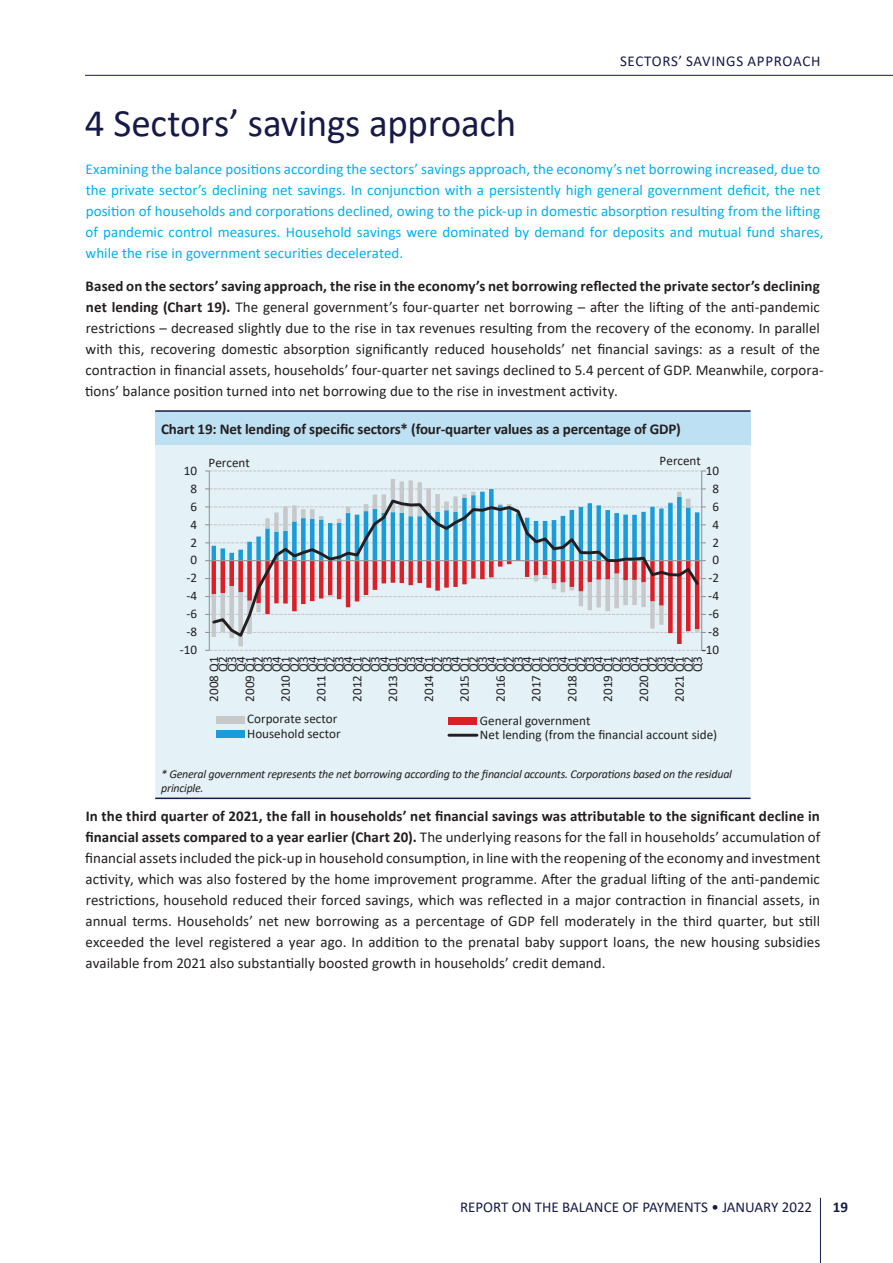
<style>
.page{position:relative;width:893px;height:1263px;background:#fff}
.page>*{position:absolute;margin:0;border:0;box-sizing:border-box;transform-origin:0 0}
.t1{font:39px "Calibri";letter-spacing:-.01em;color:#161a48}
.t2{font:15px/21px "Calibri";letter-spacing:.005em;color:#231f20}
.t3{font:15px/21px "Calibri";letter-spacing:.005em;color:#00b0ef}
.t4{font:700 15px "Calibri";letter-spacing:-.01em;color:#231f20}
.t5{font:15px "Calibri";color:#161a48}
.t6{font:15px "Calibri";letter-spacing:.045em;color:#161a48}
.t7{font:700 15px "Calibri";color:#161a48}
.t8{font:13.2px/14.4px "Calibri";color:#231f20}
.t9{font:13.05px/14.4px "Calibri";color:#231f20}
.t10{font:italic 12px/14.4px "Calibri";letter-spacing:-.02em;color:#231f20}
.s1{font-weight:700}
</style>
<div class="page">
<hr style="left:820px;top:1198px;width:1px;height:65px;background:#161a48">
<hr style="left:85px;top:75px;width:808px;height:1px;background:#161a48">
<div style="left:155px;top:411px;width:595px;height:34px;background:#bde1f2"></div>
<div style="left:155px;top:445px;width:595px;height:352px;background:#e4f2f8"></div>
<hr style="left:155px;top:797px;width:595px;height:2px;background:#161a48">
<hr style="left:155px;top:410px;width:595px;height:2px;background:#161a48">
<div style="left:212px;top:479px;width:487px;height:167px;background:#e4f2f8"></div>
<hr style="left:701px;top:471px;width:1px;height:179px;background:#939598">
<hr style="left:209px;top:471px;width:1px;height:179px;background:#939598">
<svg style="left:205px;top:650px;width:501px;height:1px"></svg>
<svg style="left:205px;top:488px;width:501px;height:156px;background:#dbe8ee"></svg>
<svg style="left:205px;top:470px;width:501px;height:1px"></svg>
<hr style="left:209px;top:560px;width:493px;height:1px;background:#939598">
<svg style="left:210px;top:498px;width:491px;height:141px;background:#bdc5d2"></svg>
<div style="left:216px;top:716px;width:28px;height:7px;background:#c7c8ca"></div>
<div style="left:216px;top:730px;width:28px;height:7px;background:#1a9cd8"></div>
<div style="left:449px;top:717px;width:28px;height:7px;background:#dc1f26"></div>
<hr style="left:449px;top:734px;width:28px;height:3px;background:#231f20">
<p class="t6" style="left:620px;top:51px;width:202px">SECTORS’ SAVINGS APPROACH</p>
<h1 class="t1" style="left:85px;top:96px;width:433px">4 Sectors’ savings approach</h1>
<p class="t3" style="left:86px;top:158px;width:739px">Examining the balance positions according the sectors’ savings approach, the economy’s net borrowing increased, due to the private sector’s declining net savings. In conjunction with a persistently high general government deficit, the net position of households and corporations declined, owing to the pick-up in domestic absorption resulting from the lifting of pandemic control measures. Household savings were dominated by demand for deposits and mutual fund shares, while the rise in government securities decelerated.</p>
<p class="t2" style="left:85px;top:275px;width:740px"><span class="s1">Based on the sectors’ saving approach, the rise in the economy’s net borrowing reflected the private sector’s declining net lending (Chart 19).</span> The general government’s four-quarter net borrowing – after the lifting of the anti-pandemic restrictions – decreased slightly due to the rise in tax revenues resulting from the recovery of the economy. In parallel with this, recovering domestic absorption significantly reduced households’ net financial savings: as a result of the contraction in financial assets, households’ four-quarter net savings declined to 5.4 percent of GDP. Meanwhile, corpora&shy;tions’ balance position turned into net borrowing due to the rise in investment activity.</p>
<p class="t4" style="left:161px;top:418px;width:521px">Chart 19: Net lending of specific sectors* (four-quarter values as a percentage of GDP)</p>
<p class="t9" style="left:184px;top:463px;width:15px">10</p>
<p class="t8" style="left:209px;top:455px;width:43px">Percent</p>
<p class="t8" style="left:660px;top:453px;width:43px">Percent</p>
<p class="t9" style="left:706px;top:463px;width:15px">10</p>
<p class="t9" style="left:190px;top:481px;width:8px">8</p>
<p class="t9" style="left:712px;top:481px;width:8px">8</p>
<p class="t9" style="left:190px;top:499px;width:8px">6</p>
<p class="t9" style="left:712px;top:499px;width:8px">6</p>
<p class="t9" style="left:190px;top:517px;width:8px">4</p>
<p class="t9" style="left:712px;top:517px;width:8px">4</p>
<p class="t9" style="left:190px;top:535px;width:8px">2</p>
<p class="t9" style="left:712px;top:535px;width:8px">2</p>
<p class="t8" style="left:190px;top:552px;width:8px">0</p>
<p class="t8" style="left:712px;top:552px;width:8px">0</p>
<p class="t9" style="left:186px;top:570px;width:12px">-2</p>
<p class="t9" style="left:708px;top:570px;width:12px">-2</p>
<p class="t8" style="left:186px;top:588px;width:12px">-4</p>
<p class="t8" style="left:708px;top:588px;width:12px">-4</p>
<p class="t9" style="left:186px;top:606px;width:12px">-6</p>
<p class="t9" style="left:708px;top:606px;width:12px">-6</p>
<p class="t8" style="left:186px;top:624px;width:12px">-8</p>
<p class="t8" style="left:708px;top:624px;width:12px">-8</p>
<p class="t9" style="left:180px;top:642px;width:19px">-10</p>
<p class="t9" style="left:702px;top:642px;width:19px">-10</p>
<p class="t9" style="left:206px;top:702px;width:46px;rotate:-90deg">2008 Q1</p>
<p class="t8" style="left:215px;top:672px;width:17px;rotate:-90deg">Q2</p>
<p class="t9" style="left:224px;top:672px;width:17px;rotate:-90deg">Q3</p>
<p class="t9" style="left:233px;top:672px;width:17px;rotate:-90deg">Q4</p>
<p class="t8" style="left:242px;top:702px;width:46px;rotate:-90deg">2009 Q1</p>
<p class="t9" style="left:251px;top:672px;width:17px;rotate:-90deg">Q2</p>
<p class="t9" style="left:260px;top:672px;width:17px;rotate:-90deg">Q3</p>
<p class="t8" style="left:269px;top:672px;width:17px;rotate:-90deg">Q4</p>
<p class="t9" style="left:278px;top:702px;width:46px;rotate:-90deg">2010 Q1</p>
<p class="t8" style="left:287px;top:672px;width:17px;rotate:-90deg">Q2</p>
<p class="t9" style="left:296px;top:672px;width:17px;rotate:-90deg">Q3</p>
<p class="t9" style="left:305px;top:672px;width:17px;rotate:-90deg">Q4</p>
<p class="t8" style="left:314px;top:702px;width:46px;rotate:-90deg">2011 Q1</p>
<p class="t9" style="left:323px;top:672px;width:17px;rotate:-90deg">Q2</p>
<p class="t9" style="left:332px;top:672px;width:17px;rotate:-90deg">Q3</p>
<p class="t8" style="left:341px;top:672px;width:17px;rotate:-90deg">Q4</p>
<p class="t9" style="left:350px;top:702px;width:46px;rotate:-90deg">2012 Q1</p>
<p class="t8" style="left:358px;top:672px;width:17px;rotate:-90deg">Q2</p>
<p class="t9" style="left:368px;top:672px;width:17px;rotate:-90deg">Q3</p>
<p class="t9" style="left:376px;top:672px;width:17px;rotate:-90deg">Q4</p>
<p class="t8" style="left:385px;top:702px;width:46px;rotate:-90deg">2013 Q1</p>
<p class="t9" style="left:394px;top:672px;width:17px;rotate:-90deg">Q2</p>
<p class="t9" style="left:403px;top:672px;width:17px;rotate:-90deg">Q3</p>
<p class="t8" style="left:412px;top:672px;width:17px;rotate:-90deg">Q4</p>
<p class="t9" style="left:421px;top:702px;width:46px;rotate:-90deg">2014 Q1</p>
<p class="t8" style="left:430px;top:672px;width:17px;rotate:-90deg">Q2</p>
<p class="t9" style="left:439px;top:672px;width:17px;rotate:-90deg">Q3</p>
<p class="t9" style="left:448px;top:672px;width:17px;rotate:-90deg">Q4</p>
<p class="t8" style="left:457px;top:702px;width:46px;rotate:-90deg">2015 Q1</p>
<p class="t9" style="left:466px;top:672px;width:17px;rotate:-90deg">Q2</p>
<p class="t9" style="left:475px;top:672px;width:17px;rotate:-90deg">Q3</p>
<p class="t9" style="left:484px;top:672px;width:17px;rotate:-90deg">Q4</p>
<p class="t9" style="left:493px;top:702px;width:46px;rotate:-90deg">2016 Q1</p>
<p class="t8" style="left:502px;top:672px;width:17px;rotate:-90deg">Q2</p>
<p class="t9" style="left:511px;top:672px;width:17px;rotate:-90deg">Q3</p>
<p class="t9" style="left:520px;top:672px;width:17px;rotate:-90deg">Q4</p>
<p class="t8" style="left:529px;top:702px;width:46px;rotate:-90deg">2017 Q1</p>
<p class="t9" style="left:538px;top:672px;width:17px;rotate:-90deg">Q2</p>
<p class="t9" style="left:547px;top:672px;width:17px;rotate:-90deg">Q3</p>
<p class="t9" style="left:556px;top:672px;width:17px;rotate:-90deg">Q4</p>
<p class="t9" style="left:565px;top:702px;width:46px;rotate:-90deg">2018 Q1</p>
<p class="t8" style="left:573px;top:672px;width:17px;rotate:-90deg">Q2</p>
<p class="t9" style="left:582px;top:672px;width:17px;rotate:-90deg">Q3</p>
<p class="t9" style="left:591px;top:672px;width:17px;rotate:-90deg">Q4</p>
<p class="t8" style="left:600px;top:702px;width:46px;rotate:-90deg">2019 Q1</p>
<p class="t9" style="left:609px;top:672px;width:17px;rotate:-90deg">Q2</p>
<p class="t9" style="left:618px;top:672px;width:17px;rotate:-90deg">Q3</p>
<p class="t9" style="left:627px;top:672px;width:17px;rotate:-90deg">Q4</p>
<p class="t9" style="left:636px;top:702px;width:46px;rotate:-90deg">2020 Q1</p>
<p class="t8" style="left:645px;top:672px;width:17px;rotate:-90deg">Q2</p>
<p class="t9" style="left:654px;top:672px;width:17px;rotate:-90deg">Q3</p>
<p class="t9" style="left:663px;top:672px;width:17px;rotate:-90deg">Q4</p>
<p class="t8" style="left:672px;top:702px;width:46px;rotate:-90deg">2021 Q1</p>
<p class="t9" style="left:681px;top:672px;width:17px;rotate:-90deg">Q2</p>
<p class="t9" style="left:690px;top:672px;width:17px;rotate:-90deg">Q3</p>
<p class="t9" style="left:247px;top:711px;width:95px">Corporate sector<br>Household sector</p>
<p class="t8" style="left:480px;top:713px;width:239px">General government<br>Net lending (from the financial account side)</p>
<p class="t10" style="left:161px;top:766px;width:572px">* General government represents the net borrowing according to the financial accounts. Corporations based on the residual principle.</p>
<p class="t2" style="left:85px;top:805px;width:737px;text-align:justify"><span class="s1">In the third quarter of 2021, the fall in households’ net financial savings was attributable to the significant decline in financial assets compared to a year earlier (Chart 20).</span> The underlying reasons for the fall in households’ accumulation of financial assets included the pick-up in household consumption, in line with the reopening of the economy and investment activity, which was also fostered by the home improvement programme. After the gradual lifting of the anti-pandemic restrictions, household reduced their forced savings, which was reflected in a major contraction in financial assets, in annual terms. Households’ net new borrowing as a percentage of GDP fell moderately in the third quarter, but still exceeded the level registered a year ago. In addition to the prenatal baby support loans, the new housing subsidies available from 2021 also substantially boosted growth in households’ credit demand.</p>
<p class="t5" style="left:460px;top:1196px;width:354px">REPORT ON THE BALANCE OF PAYMENTS • JANUARY 2022</p>
<p class="t7" style="left:833px;top:1196px;width:17px">19</p>
</div>
